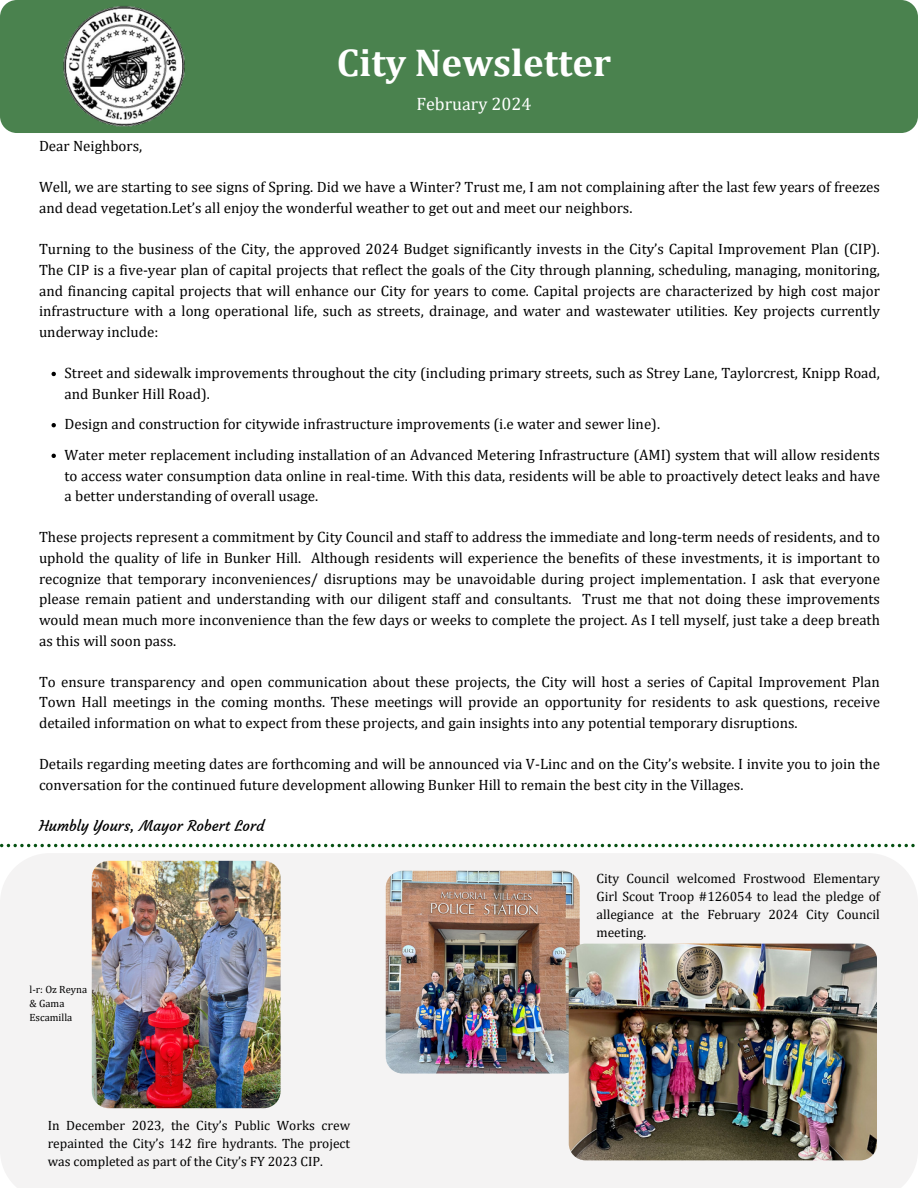
<style>
.page{position:relative;width:918px;height:1188px;background:#fff}
.page>*{position:absolute;margin:0;border:0;box-sizing:border-box;transform-origin:0 0}
.t1{font:700 39px "Cambria";color:#fff}
.t2{font:18px "Cambria";color:#fff}
.t3{font:15px/20.7px "Cambria";color:#000;text-align:justify}
.t4{font:14.85px "Courgette";color:#000}
.t5{font:13.5px/18px "Cambria";color:#000;text-align:justify}
.t6{font:10.5px/14px "Cambria";color:#000}
</style>
<div class="page">
<div style="left:0;top:0;width:918px;height:133px;background:#4a824e;border-radius:17px"></div>
<img style="left:63px;top:6px;width:122px;height:121px">
<div style="left:0;top:853px;width:918px;height:335px;background:#f4f3f3"></div>
<svg style="left:52px;top:372px;width:4px;height:4px"></svg>
<svg style="left:52px;top:423px;width:4px;height:4px"></svg>
<svg style="left:52px;top:454px;width:4px;height:4px"></svg>
<svg style="left:0;top:844px;width:915px;height:3px"></svg>
<img style="left:92px;top:861px;width:188px;height:247px;border-radius:17px">
<img style="left:386px;top:871px;width:193px;height:202px">
<img style="left:569px;top:944px;width:308px;height:216px;border-radius:17px">
<p class="t1" style="left:337px;top:39px;width:276px">City Newsletter</p>
<h3 class="t2" style="left:417px;top:93px;width:116px">February 2024</h3>
<h1 class="t3" style="left:39px;top:135px;width:105px">Dear Neighbors,</h1>
<h2 class="t3" style="left:39px;top:177px;width:842px">Well, we are starting to see signs of Spring. Did we have a Winter? Trust me, I am not complaining after the last few years of freezes and dead vegetation.Let’s all enjoy the wonderful weather to get out and meet our neighbors.</h2>
<h3 class="t3" style="left:39px;top:238px;width:842px">Turning to the business of the City, the approved 2024 Budget significantly invests in the City’s Capital Improvement Plan (CIP).<br>The CIP is a five-year plan of capital projects that reflect the goals of the City through planning, scheduling, managing, monitoring, and financing capital projects that will enhance our City for years to come. Capital projects are characterized by high cost major infrastructure with a long operational life, such as streets, drainage, and water and wastewater utilities. Key projects currently underway include:</h3>
<h3 class="t3" style="left:65px;top:362px;width:817px">Street and sidewalk improvements throughout the city (including primary streets, such as Strey Lane, Taylorcrest, Knipp Road, and Bunker Hill Road).</h3>
<h3 class="t3" style="left:65px;top:413px;width:597px">Design and construction for citywide infrastructure improvements (i.e water and sewer line).</h3>
<p class="t3" style="left:65px;top:444px;width:817px">Water meter replacement including installation of an Advanced Metering Infrastructure (AMI) system that will allow residents to access water consumption data online in real-time. With this data, residents will be able to proactively detect leaks and have a better understanding of overall usage.</p>
<p class="t3" style="left:39px;top:527px;width:842px">These projects represent a commitment by City Council and staff to address the immediate and long-term needs of residents, and to uphold the quality of life in Bunker Hill. Although residents will experience the benefits of these investments, it is important to recognize that temporary inconveniences/ disruptions may be unavoidable during project implementation. I ask that everyone please remain patient and understanding with our diligent staff and consultants. Trust me that not doing these improvements would mean much more inconvenience than the few days or weeks to complete the project. As I tell myself, just take a deep breath as this will soon pass.</p>
<p class="t3" style="left:39px;top:671px;width:842px">To ensure transparency and open communication about these projects, the City will host a series of Capital Improvement Plan Town Hall meetings in the coming months. These meetings will provide an opportunity for residents to ask questions, receive detailed information on what to expect from these projects, and gain insights into any potential temporary disruptions.</p>
<h3 class="t3" style="left:39px;top:753px;width:842px">Details regarding meeting dates are forthcoming and will be announced via V-Linc and on the City’s website. I invite you to join the conversation for the continued future development allowing Bunker Hill to remain the best city in the Villages.</h3>
<h3 class="t4" style="left:39px;top:817px;width:227px">Humbly Yours, Mayor Robert Lord</h3>
<p class="t6" style="left:30px;top:982px;width:59px">l-r: Oz Reyna &amp; Gama<br>Escamilla</p>
<h3 class="t5" style="left:48px;top:1116px;width:304px">In December 2023, the City’s Public Works crew repainted the City’s 142 fire hydrants. The project was completed as part of the City’s FY 2023 CIP.</h3>
<p class="t5" style="left:596px;top:869px;width:285px">City Council welcomed Frostwood Elementary Girl Scout Troop #126054 to lead the pledge of allegiance at the February 2024 City Council meeting.</p>
</div>
